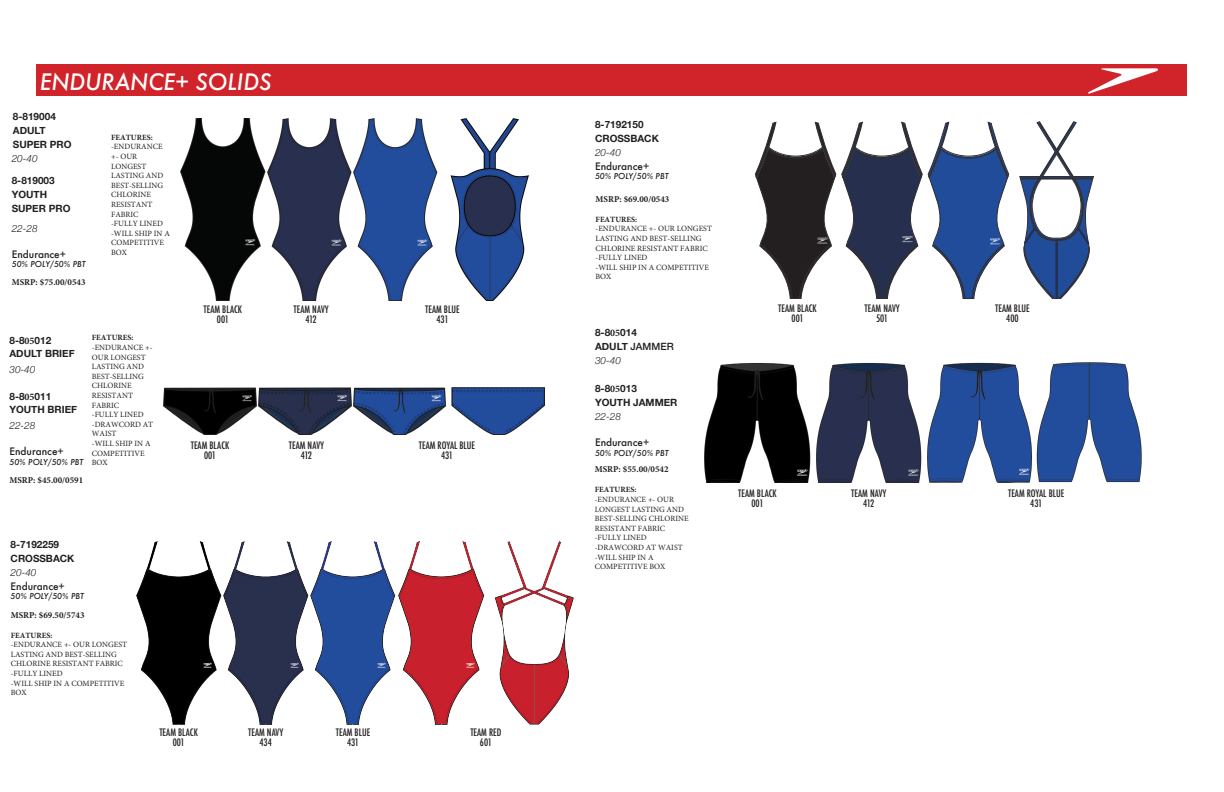
<style>
.page{position:relative;width:1224px;height:792px;background:#fff}
.page>*{position:absolute;margin:0;border:0;box-sizing:border-box;transform-origin:0 0}
.t1{font:italic 500 22px "Futura";color:#fff}
.t2{font:500 condensed 10px "Futura";color:#231f20}
.t3{font:700 10px/14px "Helvetica Neue";color:#231f20}
.t4{font:500 10px "Futura";color:#231f20}
.t5{font:italic 300 10px "Helvetica Neue";color:#231f20}
.t6{font:700 9px "Minion Pro";color:#221e1f}
.t7{font:700 9px "Minion Pro";color:#231f20}
.t8{font:8px/9.6px "Minion Pro";color:#221e1f}
.t9{font:italic 500 8px "Futura";color:#231f20}
.t10{font:700 8px "Minion Pro";color:#221e1f}
.s1{font-family:"Minion Pro"}
.s2{font-weight:500}
.s3{font-weight:300;font-style:italic}
</style>
<div class="page">
<div style="left:36px;top:65px;width:1152px;height:31px;background:#d1232a"></div>
<svg style="left:1088px;top:68px;width:70px;height:26px"></svg>
<svg style="left:754px;top:121px;width:340px;height:178px"></svg>
<img style="left:224px;top:542px;width:171px;height:182px">
<img style="left:399px;top:542px;width:175px;height:182px">
<img style="left:137px;top:542px;width:85px;height:182px">
<img style="left:181px;top:118px;width:171px;height:183px">
<img style="left:354px;top:118px;width:174px;height:183px">
<img style="left:705px;top:363px;width:106px;height:120px">
<img style="left:816px;top:363px;width:106px;height:120px">
<img style="left:927px;top:362px;width:215px;height:121px">
<img style="left:163px;top:388px;width:382px;height:47px">
<p class="t1" style="left:40px;top:67px;width:233px">ENDURANCE+ SOLIDS</p>
<p class="t3" style="left:13px;top:109px;width:44px">8-819004</p>
<p class="t3" style="left:13px;top:123px;width:34px">ADULT</p>
<p class="t3" style="left:13px;top:137px;width:60px">SUPER PRO</p>
<p class="t5" style="left:12px;top:150px;width:27px">20-40</p>
<p class="t3" style="left:12px;top:174px;width:60px;line-height:13.7px">8-819003<br>YOUTH<br>SUPER PRO</p>
<p class="t5" style="left:12px;top:220px;width:27px">22-28</p>
<p class="t4" style="left:12px;top:247px;width:56px">Endurance+</p>
<p class="t9" style="left:12px;top:259px;width:75px">50% POLY/50% PBT</p>
<p class="t7" style="left:12px;top:275px;width:75px">MSRP: $75.00/0543</p>
<p class="t10" style="left:111px;top:132px;width:43px">FEATURES:</p>
<p class="t8" style="left:111px;top:142px;width:60px">-ENDURANCE +- OUR<br>LONGEST<br>LASTING AND<br>BEST-SELLING<br>CHLORINE<br>RESISTANT<br>FABRIC<br>-FULLY LINED -WILL SHIP IN A<br>COMPETITIVE<br>BOX</p>
<p class="t3" style="left:9px;top:334px;width:67px;line-height:13.4px">8-8<span class="s1">05</span>012<br>ADULT BRIEF</p>
<p class="t5" style="left:9px;top:362px;width:27px">30-40</p>
<p class="t3" style="left:9px;top:390px;width:69px;line-height:13.4px">8-8<span class="s1">05</span>011<br>YOUTH BRIEF</p>
<p class="t5" style="left:9px;top:418px;width:27px">22-28</p>
<p class="t4" style="left:9px;top:445px;width:56px">Endurance+</p>
<p class="t9" style="left:9px;top:456px;width:75px">50% POLY/50% PBT</p>
<p class="t7" style="left:9px;top:474px;width:75px">MSRP: $45.00/0591</p>
<p class="t10" style="left:92px;top:332px;width:43px">FEATURES:</p>
<p class="t8" style="left:92px;top:343px;width:63px">-ENDURANCE +-<br>OUR LONGEST<br>LASTING AND<br>BEST-SELLING<br>CHLORINE<br>RESISTANT<br>FABRIC<br>-FULLY LINED -DRAWCORD AT<br>WAIST<br>-WILL SHIP IN A<br>COMPETITIVE<br>BOX</p>
<p class="t2" style="left:204px;top:303px;width:40px">TEAM BLACK</p>
<p class="t2" style="left:217px;top:313px;width:14px">001</p>
<p class="t2" style="left:191px;top:439px;width:40px">TEAM BLACK</p>
<p class="t2" style="left:204px;top:449px;width:14px">001</p>
<p class="t2" style="left:294px;top:303px;width:37px">TEAM NAVY</p>
<p class="t2" style="left:305px;top:313px;width:13px">412</p>
<p class="t2" style="left:289px;top:439px;width:37px">TEAM NAVY</p>
<p class="t2" style="left:301px;top:449px;width:13px">412</p>
<p class="t3" style="left:11px;top:537px;width:50px">8-7192259</p>
<p class="t3" style="left:11px;top:551px;width:65px">CROSSBACK</p>
<p class="t5" style="left:11px;top:564px;width:27px">20-40</p>
<p class="t4" style="left:11px;top:579px;width:56px">Endurance+</p>
<p class="t9" style="left:11px;top:591px;width:75px">50% POLY/50% PBT</p>
<p class="t6" style="left:11px;top:608px;width:75px">MSRP: $69.50/5743</p>
<p class="t10" style="left:11px;top:629px;width:43px">FEATURES:</p>
<p class="t8" style="left:11px;top:640px;width:118px">-ENDURANCE +- OUR LONGEST<br>LASTING AND BEST-SELLING<br>CHLORINE RESISTANT FABRIC -FULLY LINED<br>-WILL SHIP IN A COMPETITIVE<br>BOX</p>
<p class="t2" style="left:159px;top:726px;width:40px">TEAM BLACK</p>
<p class="t2" style="left:173px;top:736px;width:14px">001</p>
<p class="t2" style="left:248px;top:726px;width:37px">TEAM NAVY</p>
<p class="t2" style="left:259px;top:736px;width:14px">434</p>
<p class="t2" style="left:336px;top:726px;width:36px">TEAM BLUE</p>
<p class="t2" style="left:347px;top:736px;width:14px">431</p>
<p class="t2" style="left:425px;top:303px;width:36px">TEAM BLUE</p>
<p class="t2" style="left:436px;top:313px;width:14px">431</p>
<p class="t2" style="left:419px;top:439px;width:58px">TEAM ROYAL BLUE</p>
<p class="t2" style="left:441px;top:449px;width:14px">431</p>
<p class="t2" style="left:470px;top:726px;width:33px">TEAM RED</p>
<p class="t2" style="left:480px;top:736px;width:14px">601</p>
<p class="t3" style="left:595px;top:117px;width:50px">8-7192150</p>
<p class="t3" style="left:595px;top:131px;width:65px">CROSSBACK</p>
<p class="t5" style="left:595px;top:144px;width:27px">20-40</p>
<p class="t4" style="left:595px;top:159px;width:56px">Endurance+</p>
<p class="t9" style="left:595px;top:171px;width:75px">50% POLY/50% PBT</p>
<p class="t6" style="left:596px;top:193px;width:75px">MSRP: $69.00/0543</p>
<p class="t10" style="left:596px;top:214px;width:43px">FEATURES:</p>
<p class="t8" style="left:596px;top:224px;width:118px">-ENDURANCE +- OUR LONGEST<br>LASTING AND BEST-SELLING<br>CHLORINE RESISTANT FABRIC -FULLY LINED<br>-WILL SHIP IN A COMPETITIVE<br>BOX</p>
<p class="t3" style="left:595px;top:326px;width:80px">8-8<span class="s1">05</span>014<br>ADULT <span class="s2">JAMMER<br></span><span class="s3">30-40</span></p>
<p class="t3" style="left:595px;top:382px;width:84px">8-8<span class="s1">05</span>013<br>YOUTH JAMMER<br><span class="s3">22-28</span></p>
<p class="t4" style="left:595px;top:435px;width:56px">Endurance+</p>
<p class="t9" style="left:595px;top:447px;width:75px">50% POLY/50% PBT</p>
<p class="t6" style="left:595px;top:463px;width:75px">MSRP: $55.00/0542</p>
<p class="t10" style="left:595px;top:484px;width:43px">FEATURES:</p>
<p class="t8" style="left:595px;top:495px;width:95px">-ENDURANCE +- OUR<br>LONGEST LASTING AND<br>BEST-SELLING CHLORINE<br>RESISTANT FABRIC -FULLY LINED -DRAWCORD AT WAIST -WILL SHIP IN A<br>COMPETITIVE BOX</p>
<p class="t2" style="left:778px;top:302px;width:40px">TEAM BLACK</p>
<p class="t2" style="left:792px;top:312px;width:14px">001</p>
<p class="t2" style="left:738px;top:487px;width:40px">TEAM BLACK</p>
<p class="t2" style="left:751px;top:497px;width:14px">001</p>
<p class="t2" style="left:865px;top:302px;width:37px">TEAM NAVY</p>
<p class="t2" style="left:876px;top:312px;width:14px">501</p>
<p class="t2" style="left:851px;top:487px;width:37px">TEAM NAVY</p>
<p class="t2" style="left:863px;top:497px;width:13px">412</p>
<p class="t2" style="left:995px;top:302px;width:36px">TEAM BLUE</p>
<p class="t2" style="left:1006px;top:312px;width:14px">400</p>
<p class="t2" style="left:1008px;top:487px;width:58px">TEAM ROYAL BLUE</p>
<p class="t2" style="left:1030px;top:497px;width:14px">431</p>
</div>
